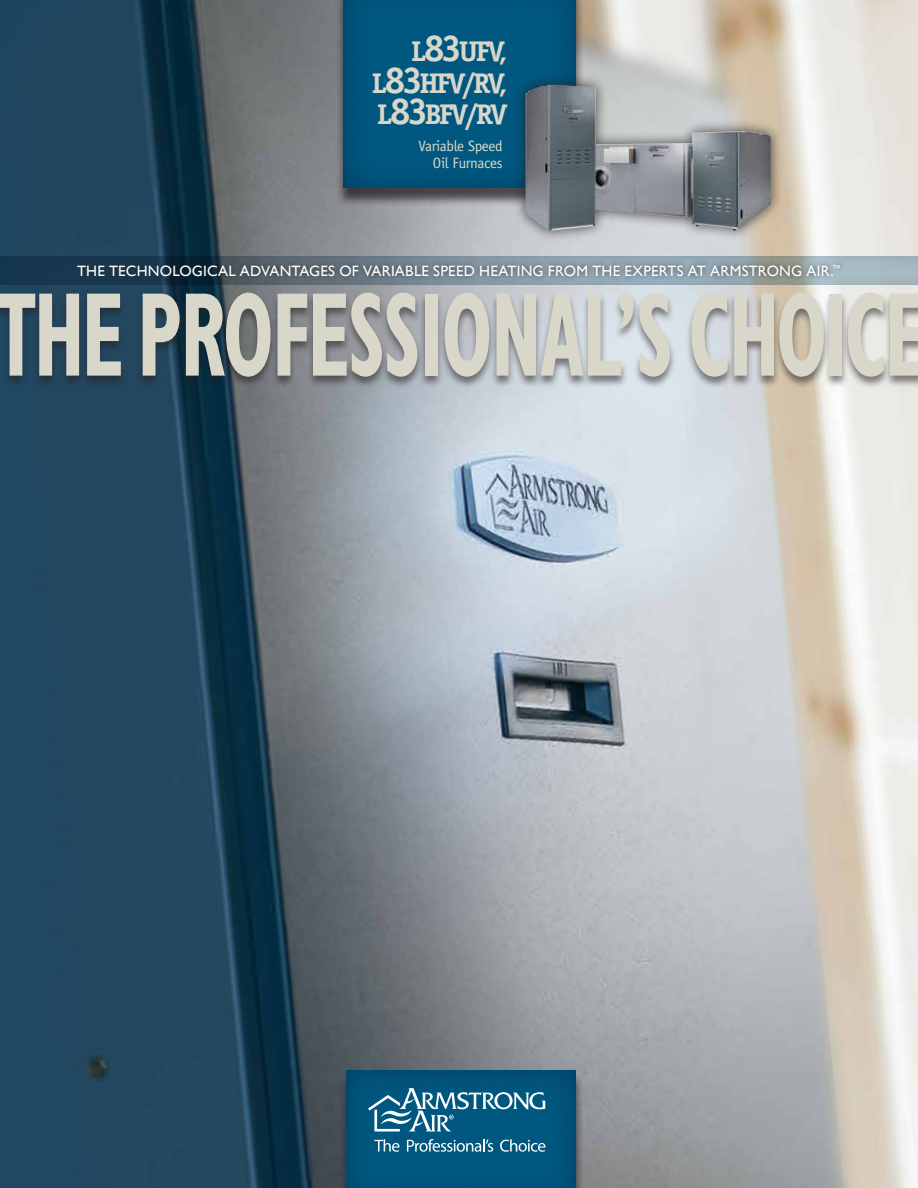
<style>
.page{position:relative;width:918px;height:1188px;background:#fff}
.page>*{position:absolute;margin:0;border:0;box-sizing:border-box;transform-origin:0 0}
.t1{font:700 condensed 120px "Gill Sans Std";letter-spacing:-.02em;color:#d9d7ca;scale:.69 1}
.t2{font:700 28.5px/31.5px "Officina Serif Std";letter-spacing:-.09em;color:#d9d7ca;text-align:justify}
.t3{font:15px "Gill Sans";letter-spacing:.015em;color:#fff}
.t4{font:15px/16.5px "Officina Sans Std";letter-spacing:-.02em;color:#d9d7ca;text-align:right}
.s1{font-size:37.5px}
</style>
<div class="page">
<img style="left:0;top:0;width:918px;height:1188px">
<div style="left:335px;top:0;width:249px;height:207px;background:#231f20;opacity:.75"></div>
<div style="left:329px;top:0;width:259px;height:188px;background:#002e51;opacity:.37"></div>
<div style="left:332px;top:1058px;width:256px;height:130px;background:#002e51;opacity:.37"></div>
<svg style="left:374px;top:1139px;width:25px;height:13px"></svg>
<svg style="left:407px;top:1139px;width:86px;height:13px"></svg>
<svg style="left:500px;top:1139px;width:45px;height:13px"></svg>
<svg style="left:368px;top:1088px;width:177px;height:43px;background:#347999"></svg>
<div style="left:512px;top:72px;width:272px;height:171px;background:#231f20;opacity:.75"></div>
<img style="left:526px;top:85px;width:245px;height:146px">
<svg style="left:0;top:245px;width:918px;height:41px;background:#808f99"></svg>
<div style="left:0;top:292px;width:918px;height:97px;background:#231f20;opacity:.54"></div>
<div style="left:72px;top:259px;width:774px;height:23px;background:#231f20;opacity:.75"></div>
<h2 class="t2" style="left:372px;top:35px;width:137px;text-indent:39px">L<span class="s1">83</span>UFV, L<span class="s1">83</span>HFV/RV, L<span class="s1">83</span>BFV/RV</h2>
<p class="t4" style="left:419px;top:138px;width:86px">Variable Speed<br>Oil Furnaces</p>
<p class="t3" style="left:77px;top:262px;width:42px">THE TEC</p>
<p class="t3" style="left:137px;top:262px;width:362px">HNOLOGICAL ADVANTAGES OF VARIABLE SPEE D HEATI</p>
<p class="t3" style="left:521px;top:262px;width:322px">NG FROM THE EXPE RTS AT ARMSTRONG AIR.<sup>™</sup></p>
<h1 class="t1" style="left:-5px;top:264px;width:1351px">THE PROFESSIONAL’S CHOICE</h1>
</div>
